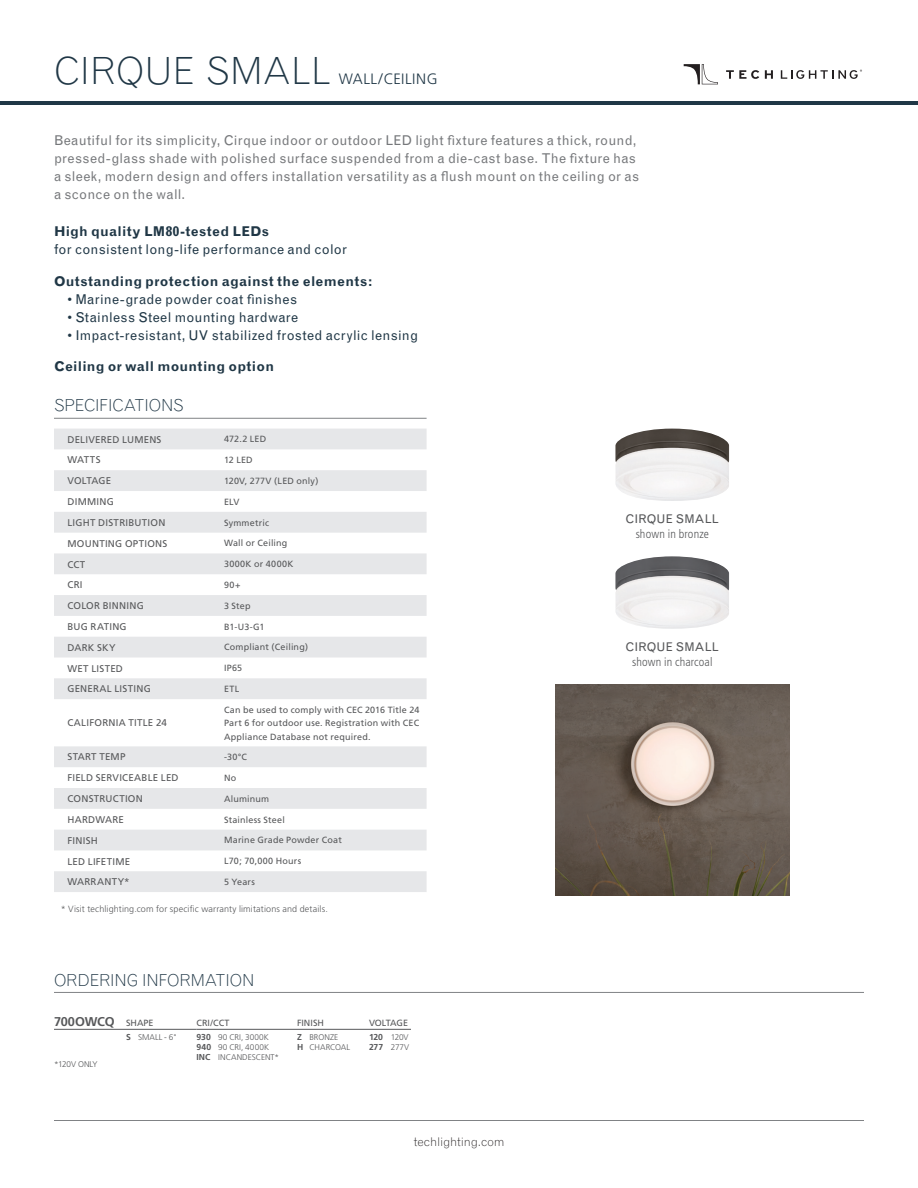
<style>
.page{position:relative;width:918px;height:1188px;background:#fff}
.page>*{position:absolute;margin:0;border:0;box-sizing:border-box;transform-origin:0 0}
.t1{font:300 37.5px "Grotesque";letter-spacing:.005em;color:#203746}
.Spec_Header{font:300 16.5px "Grotesque";letter-spacing:-.015em;color:#203746}
.t2{font:300 15px "Frutiger";letter-spacing:.035em;color:#203746}
.t3{font:13.5px/18px "Grotesque";letter-spacing:.02em;color:#76787b}
.Sub-bullet{font:13.5px/18px "Grotesque";letter-spacing:.02em;color:#203746}
.Sub-bullet-2{font:700 13.5px "Grotesque";letter-spacing:.02em;color:#203746}
.Product_Options_Head{font:700 12.75px "Frutiger";letter-spacing:-.02em;color:#57585a}
.Product_Detail{font:300 condensed 12px "Frutiger";letter-spacing:.01em;color:#57585a}
.Product{font:12px "Grotesque";letter-spacing:.005em;color:#57585a}
.t4{font:300 12px "Grotesque";letter-spacing:-.01em;color:#231f20}
.t5{font:9.75px "Frutiger";letter-spacing:.025em;color:#57585a}
.t6{font:9.75px "Frutiger";color:#57585a}
.Product_Options_Head-2{font:9px/13.5px "Frutiger";letter-spacing:.02em;color:#57585a;text-align:justify}
.t7{font:300 9px "Frutiger";letter-spacing:.015em;color:#57585a}
.Product_Options_Head-3{font:9px "Frutiger";letter-spacing:.045em;color:#57585a}
.Product_Options_Head-4{font:9px "Frutiger";letter-spacing:-.02em;color:#57585a}
.Product_Options{font:300 8.25px "Frutiger";letter-spacing:.005em;color:#57585a}
.Product_Options-2{font:300 8.25px "Frutiger";letter-spacing:-.015em;color:#57585a}
.s1{font-weight:700}
.s2{font-weight:700;font-size:8.7px}
</style>
<div class="page">
<svg style="left:726px;top:70px;width:33px;height:9px"></svg>
<svg style="left:765px;top:70px;width:8px;height:9px"></svg>
<svg style="left:781px;top:70px;width:81px;height:9px"></svg>
<svg style="left:684px;top:64px;width:34px;height:20px"></svg>
<hr style="left:0;top:101px;width:918px;height:4px;background:#203746">
<hr style="left:54px;top:1120px;width:810px;height:1px;background:#808285">
<img style="left:615px;top:429px;width:114px;height:72px">
<img style="left:615px;top:556px;width:114px;height:73px">
<img style="left:555px;top:684px;width:234px;height:212px">
<hr style="left:54px;top:992px;width:810px;height:1px;background:#808285">
<hr style="left:54px;top:1029px;width:72px;height:1px;background:#57585a">
<hr style="left:126px;top:1029px;width:70px;height:1px;background:#57585a">
<hr style="left:196px;top:1029px;width:101px;height:1px;background:#57585a">
<hr style="left:297px;top:1029px;width:72px;height:1px;background:#57585a">
<hr style="left:369px;top:1029px;width:42px;height:1px;background:#57585a">
<svg style="left:54px;top:429px;width:373px;height:463px"></svg>
<hr style="left:54px;top:418px;width:373px;height:1px;background:#808285">
<h1 class="t1" style="left:54px;top:48px;width:278px">CIRQUE SMALL</h1>
<h3 class="t2" style="left:339px;top:70px;width:100px">WALL/CEILING</h3>
<p class="t3" style="left:54px;top:132px;width:587px">Beautiful for its simplicity, Cirque indoor or outdoor LED light fixture features a thick, round, pressed-glass shade with polished surface suspended from a die-cast base. The fixture has a sleek, modern design and offers installation versatility as a flush mount on the ceiling or as a sconce on the wall.</p>
<p class="Sub-bullet" style="left:54px;top:223px;width:295px"><span class="s1">High quality LM80-tested LEDs<br></span>for consistent long-life performance and color</p>
<p class="Sub-bullet-2" style="left:54px;top:273px;width:320px">Outstanding protection against the elements:</p>
<p class="Sub-bullet" style="left:68px;top:290px;width:231px">• Marine-grade powder coat finishes</p>
<p class="Sub-bullet" style="left:68px;top:308px;width:232px">• Stainless Steel mounting hardware</p>
<p class="Sub-bullet" style="left:68px;top:326px;width:352px">• Impact-resistant, UV stabilized frosted acrylic lensing</p>
<p class="Sub-bullet-2" style="left:54px;top:359px;width:222px">Ceiling or wall mounting option</p>
<p class="Spec_Header" style="left:54px;top:396px;width:131px">SPECIFICATIONS</p>
<p class="t5" style="left:68px;top:434px;width:96px">DELIVERED LUMENS</p>
<p class="Product_Options_Head-2" style="left:224px;top:433px;width:44px">472.2 LED</p>
<p class="t5" style="left:68px;top:454px;width:35px">WATTS</p>
<p class="Product_Options_Head-2" style="left:224px;top:453px;width:30px">12 LED</p>
<p class="t6" style="left:68px;top:475px;width:45px">VOLTAGE</p>
<p class="Product_Options_Head-2" style="left:224px;top:474px;width:96px">120V, 277V (LED only)</p>
<p class="t5" style="left:68px;top:496px;width:48px">DIMMING</p>
<p class="Product_Options_Head-2" style="left:224px;top:495px;width:17px">ELV</p>
<p class="t5" style="left:68px;top:517px;width:99px">LIGHT DISTRIBUTION</p>
<p class="Product_Options_Head-2" style="left:224px;top:516px;width:47px">Symmetric</p>
<p class="t5" style="left:68px;top:538px;width:101px">MOUNTING OPTIONS</p>
<p class="Product_Options_Head-2" style="left:224px;top:537px;width:65px">Wall or Ceiling</p>
<p class="t5" style="left:68px;top:558px;width:19px">CCT</p>
<p class="Product_Options_Head-3" style="left:224px;top:559px;width:71px">3000K or 4000K</p>
<p class="t5" style="left:68px;top:579px;width:17px">CRI</p>
<p class="Product_Options_Head-2" style="left:224px;top:578px;width:18px">90+</p>
<p class="t5" style="left:68px;top:600px;width:78px">COLOR BINNING</p>
<p class="Product_Options_Head-2" style="left:224px;top:599px;width:28px">3 Step</p>
<p class="t5" style="left:68px;top:621px;width:61px">BUG RATING</p>
<p class="Product_Options_Head-2" style="left:224px;top:620px;width:42px">B1-U3-G1</p>
<p class="t5" style="left:68px;top:642px;width:50px">DARK SKY</p>
<p class="Product_Options_Head-2" style="left:224px;top:641px;width:86px">Compliant (Ceiling)</p>
<p class="t5" style="left:68px;top:662px;width:57px">WET LISTED</p>
<p class="Product_Options_Head-2" style="left:224px;top:661px;width:20px">IP65</p>
<p class="t5" style="left:68px;top:683px;width:85px">GENERAL LISTING</p>
<p class="Product_Options_Head-2" style="left:224px;top:682px;width:17px">ETL</p>
<p class="t5" style="left:68px;top:717px;width:101px">CALIFORNIA TITLE 24</p>
<p class="Product_Options_Head-2" style="left:224px;top:703px;width:197px">Can be used to comply with CEC 2016 Title 24<br>Part 6 for outdoor use. Registration with CEC Appliance Database not required.</p>
<p class="t5" style="left:68px;top:751px;width:60px">START TEMP</p>
<p class="Product_Options_Head-2" style="left:224px;top:750px;width:25px">-30°C</p>
<p class="t5" style="left:68px;top:772px;width:113px">FIELD SERVICEABLE LED</p>
<p class="Product_Options_Head-2" style="left:224px;top:771px;width:14px">No</p>
<p class="t5" style="left:68px;top:793px;width:77px">CONSTRUCTION</p>
<p class="Product_Options_Head-2" style="left:224px;top:792px;width:47px">Aluminum</p>
<p class="t5" style="left:68px;top:814px;width:58px">HARDWARE</p>
<p class="Product_Options_Head-2" style="left:224px;top:813px;width:62px">Stainless Steel</p>
<p class="t5" style="left:68px;top:835px;width:32px">FINISH</p>
<p class="Product_Options_Head-2" style="left:224px;top:834px;width:119px">Marine Grade Powder Coat</p>
<p class="t5" style="left:68px;top:855px;width:64px">LED LIFETIME</p>
<p class="Product_Options_Head-2" style="left:224px;top:854px;width:79px">L70; 70,000 Hours</p>
<p class="t5" style="left:68px;top:876px;width:64px">WARRANTY*</p>
<p class="Product_Options_Head-2" style="left:224px;top:875px;width:32px">5 Years</p>
<p class="t7" style="left:61px;top:904px;width:269px">* Visit techlighting.com for specific warranty limitations and details.</p>
<p class="Spec_Header" style="left:54px;top:970px;width:202px">ORDERING INFORMATION</p>
<p class="Product_Options_Head" style="left:54px;top:1014px;width:62px">700OWCQ</p>
<p class="Product_Options_Head-2" style="left:126px;top:1016px;width:29px">SHAPE</p>
<p class="Product_Options_Head-2" style="left:196px;top:1016px;width:34px">CRI/CCT</p>
<p class="Product_Options_Head-2" style="left:297px;top:1016px;width:28px">FINISH</p>
<p class="Product_Options_Head-4" style="left:369px;top:1017px;width:41px">VOLTAGE</p>
<p class="Product_Options" style="left:126px;top:1032px;width:53px"><span class="s2">S</span> SMALL - 6"</p>
<p class="Product_Options" style="left:196px;top:1032px;width:74px"><span class="s2">930</span> 90 CRI, 3000K</p>
<p class="Product_Options" style="left:196px;top:1043px;width:74px"><span class="s2">940</span> 90 CRI, 4000K</p>
<p class="Product_Options" style="left:196px;top:1053px;width:84px"><span class="s2">INC</span> INCANDESCENT*</p>
<p class="Product_Options" style="left:369px;top:1032px;width:41px"><span class="s2">120</span> 120V</p>
<p class="Product_Options" style="left:369px;top:1043px;width:42px"><span class="s2">277</span> 277V</p>
<p class="Product_Options" style="left:297px;top:1032px;width:43px"><span class="s2">Z</span> BRONZE</p>
<p class="Product_Options" style="left:297px;top:1043px;width:55px"><span class="s2">H</span> CHARCOAL</p>
<p class="Product_Options-2" style="left:54px;top:1059px;width:45px">*120V ONLY</p>
<h3 class="t4" style="left:414px;top:1134px;width:92px">techlighting.com</h3>
<p class="Product" style="left:626px;top:512px;width:95px">CIRQUE SMALL</p>
<p class="Product_Detail" style="left:636px;top:527px;width:75px">shown in bronze</p>
<p class="Product" style="left:626px;top:640px;width:95px">CIRQUE SMALL</p>
<p class="Product_Detail" style="left:632px;top:655px;width:82px">shown in charcoal</p>
</div>
